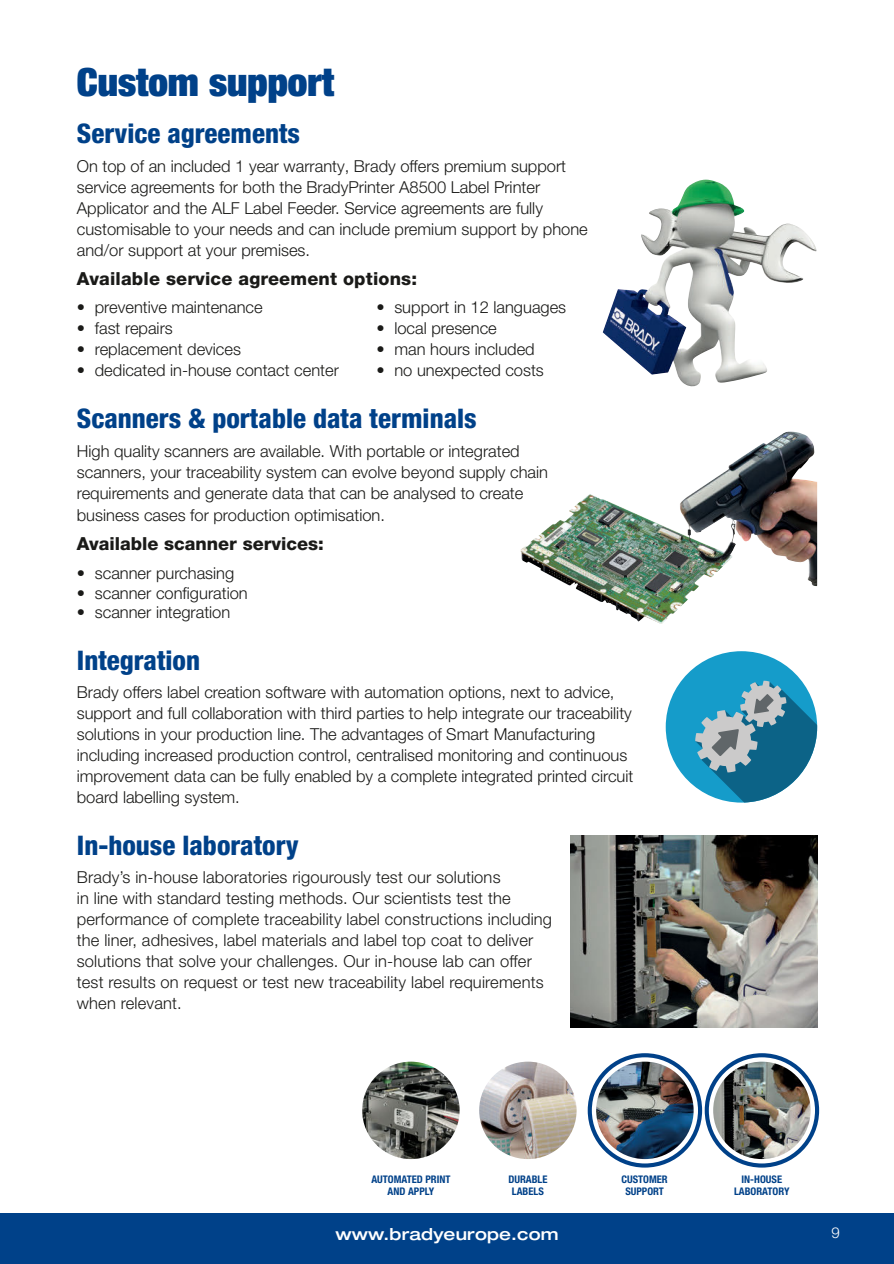
<style>
.page{position:relative;width:894px;height:1264px;background:#fff}
.page>*{position:absolute;margin:0;border:0;box-sizing:border-box;transform-origin:0 0}
.t1{font:900 condensed 39px "Helvetica Neue LT Pro";color:#004189}
.t2{font:800 condensed 27px "Helvetica Neue LT Pro";color:#004189}
.t3{font:800 18px "Helvetica Neue LT Pro";letter-spacing:.01em;color:#1a1a18}
.t4{font:300 16.5px/21px "Helvetica Neue LT Pro";color:#1a1a18}
.t5{font:500 expanded 16.5px "Helvetica Neue LT Pro";letter-spacing:.01em;color:#fff}
.t6{font:300 15px "Helvetica Neue LT Pro";color:#fff}
.t7{font:700 condensed 10.5px/12.6px "Helvetica Neue LT Pro";color:#004189;text-align:center}
</style>
<div class="page">
<div style="left:587px;top:1053px;width:115px;height:114px;border:4px solid #004189;border-radius:50%"></div>
<div style="left:0;top:1212px;width:893px;height:51px;background:#004189"></div>
<img style="left:602px;top:180px;width:165px;height:207px">
<img style="left:570px;top:835px;width:247px;height:191px">
<div style="left:665px;top:651px;width:152px;height:151px;background:#159cca;border-radius:50%"></div>
<svg style="left:695px;top:680px;width:122px;height:122px"></svg>
<img style="left:520px;top:431px;width:268px;height:185px">
<div style="left:704px;top:1053px;width:115px;height:114px;border:4px solid #004189;border-radius:50%"></div>
<img style="left:362px;top:1061px;width:97px;height:97px;border-radius:49px">
<img style="left:479px;top:1061px;width:97px;height:97px;border-radius:49px">
<img style="left:713px;top:1061px;width:97px;height:97px;border-radius:49px">
<img style="left:596px;top:1061px;width:97px;height:97px;border-radius:49px">
<h1 class="t1" style="left:77px;top:56px;width:259px">Custom support</h1>
<h2 class="t2" style="left:77px;top:116px;width:225px">Service agreements</h2>
<p class="t4" style="left:77px;top:155px;width:512px">On top of an included 1 year warranty, Brady offers premium support service agreements for both the BradyPrinter A8500 Label Printer Applicator and the ALF Label Feeder. Service agreements are fully customisable to your needs and can include premium support by phone and/or support at your premises.</p>
<p class="t3" style="left:77px;top:268px;width:342px">Available service agreement options:</p>
<p class="t4" style="left:77px;top:296px;width:187px">• preventive maintenance</p>
<p class="t4" style="left:77px;top:317px;width:97px">• fast repairs</p>
<p class="t4" style="left:77px;top:338px;width:166px">• replacement devices</p>
<p class="t4" style="left:77px;top:359px;width:263px">• dedicated in-house contact center</p>
<p class="t4" style="left:376px;top:296px;width:191px">• support in 12 languages</p>
<p class="t4" style="left:376px;top:317px;width:122px">• local presence</p>
<p class="t4" style="left:376px;top:338px;width:160px">• man hours included</p>
<p class="t4" style="left:376px;top:359px;width:169px">• no unexpected costs</p>
<h2 class="t2" style="left:77px;top:402px;width:401px">Scanners &amp; portable data terminals</h2>
<p class="t4" style="left:77px;top:441px;width:472px">High quality scanners are available. With portable or integrated scanners, your traceability system can evolve beyond supply chain requirements and generate data that can be analysed to create business cases for production optimisation.</p>
<p class="t3" style="left:77px;top:533px;width:248px">Available scanner services:</p>
<p class="t4" style="left:77px;top:562px;width:159px">• scanner purchasing</p>
<p class="t4" style="left:77px;top:581px;width:172px">• scanner configuration</p>
<p class="t4" style="left:77px;top:601px;width:155px">• scanner integration</p>
<h2 class="t2" style="left:77px;top:643px;width:125px">Integration</h2>
<p class="t4" style="left:77px;top:681px;width:558px">Brady offers label creation software with automation options, next to advice, support and full collaboration with third parties to help integrate our traceability solutions in your production line. The advantages of Smart Manufacturing including increased production control, centralised monitoring and continuous improvement data can be fully enabled by a complete integrated printed circuit board labelling system.</p>
<h2 class="t2" style="left:77px;top:828px;width:223px">In-house laboratory</h2>
<p class="t4" style="left:77px;top:866px;width:476px">Brady’s in-house laboratories rigourously test our solutions<br>in line with standard testing methods. Our scientists test the performance of complete traceability label constructions including the liner, adhesives, label materials and label top coat to deliver solutions that solve your challenges. Our in-house lab can offer test results on request or test new traceability label requirements when relevant.</p>
<p class="t7" style="left:371px;top:1172px;width:81px">AUTOMATED PRINT<br>AND APPLY</p>
<p class="t7" style="left:508px;top:1172px;width:41px">DURABLE<br>LABELS</p>
<p class="t7" style="left:621px;top:1172px;width:48px">CUSTOMER<br>SUPPORT</p>
<p class="t7" style="left:734px;top:1172px;width:57px">IN-HOUSE<br>LABORATORY</p>
<p class="t5" style="left:335px;top:1223px;width:224px">www.bradyeurope.com</p>
<p class="t6" style="left:831px;top:1223px;width:10px">9</p>
</div>
